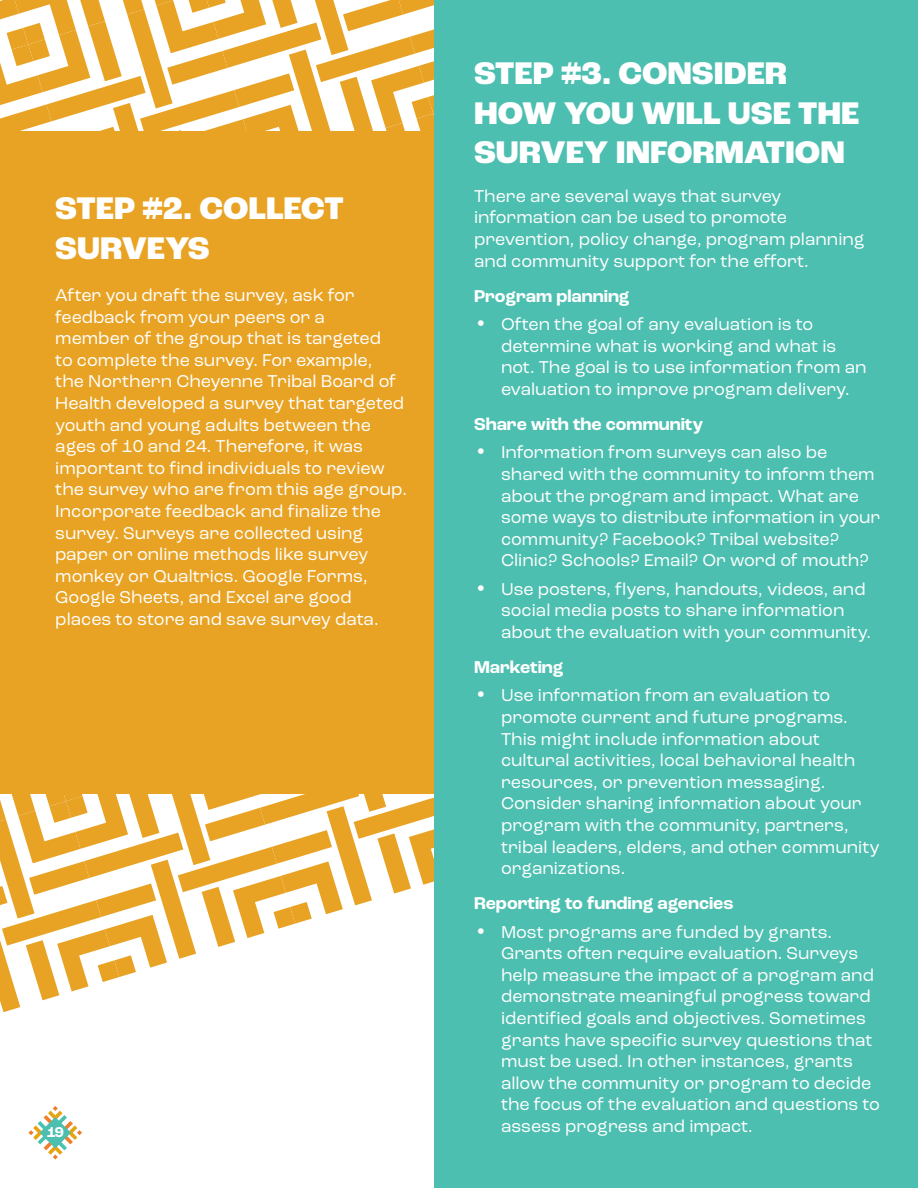
<style>
.page{position:relative;width:918px;height:1188px;background:#fff}
.page>*{position:absolute;margin:0;border:0;box-sizing:border-box;transform-origin:0 0}
.t1{font:800 32.85px/39.5px "Roc Grotesk";color:#fff}
.t2{font:18px/21.6px "Roc Grotesk";color:#fff}
.t3{font:700 18px "Roc Grotesk";color:#fff}
.t4{font:700 15px "Roc Grotesk";color:#fff}
.s1{font-family:"Futura";font-weight:500;font-stretch:condensed}
</style>
<div class="page">
<svg style="left:28px;top:1106px;width:54px;height:54px"></svg>
<svg style="left:0;top:0;width:434px;height:1012px"></svg>
<div style="left:0;top:131px;width:434px;height:662px;background:#e8a324"></div>
<div style="left:434px;top:0;width:484px;height:1188px;background:#4dbfb0"></div>
<h1 class="t1" style="left:55px;top:190px;width:290px">STEP #2. COLLECT<br>SURVEYS</h1>
<p class="t2" style="left:55px;top:284px;width:353px">After you draft the survey, ask for feedback from your peers or a<br>member of the group that is targeted<br>to complete the survey. For example,<br>the Northern Cheyenne Tribal Board of Health developed a survey that targeted youth and young adults between the ages of 10 and 24. Therefore, it was important to find individuals to review the survey who are from this age group.<br>Incorporate feedback and finalize the survey. Surveys are collected using paper or online methods like survey monkey or Qualtrics. Google Forms, Google Sheets, and Excel are good places to store and save survey data.</p>
<p class="t4" style="left:47px;top:1122px;width:19px">19</p>
<h1 class="t1" style="left:474px;top:55px;width:387px">STEP #3. CONSIDER<br>HOW YOU WILL USE THE<br>SURVEY INFORMATION</h1>
<p class="t2" style="left:474px;top:185px;width:392px">There are several ways that survey information can be used to promote prevention, policy change, program planning and community support for the effort.</p>
<p class="t3" style="left:474px;top:285px;width:157px">Program planning</p>
<p class="t2" style="left:501px;top:313px;width:367px;text-indent:-27px"><span class="s1">•</span> Often the goal of any evaluation is to determine what is working and what is not. The goal is to use information from an evaluation to improve program delivery.</p>
<p class="t3" style="left:474px;top:413px;width:231px">Share with the community</p>
<p class="t2" style="left:501px;top:442px;width:381px;text-indent:-27px"><span class="s1">•</span> Information from surveys can also be shared with the community to inform them about the program and impact. What are some ways to distribute information in your community? Facebook? Tribal website?<br>Clinic? Schools? Email? Or word of mouth?</p>
<p class="t2" style="left:501px;top:578px;width:372px;text-indent:-27px"><span class="s1">•</span> Use posters, flyers, handouts, videos, and social media posts to share information about the evaluation with your community.</p>
<p class="t3" style="left:474px;top:656px;width:91px">Marketing</p>
<p class="t2" style="left:501px;top:685px;width:380px;text-indent:-27px"><span class="s1">•</span> Use information from an evaluation to promote current and future programs.<br>This might include information about cultural activities, local behavioral health resources, or prevention messaging.<br>Consider sharing information about your program with the community, partners, tribal leaders, elders, and other community organizations.</p>
<p class="t3" style="left:474px;top:892px;width:261px">Reporting to funding agencies</p>
<p class="t2" style="left:501px;top:921px;width:381px;text-indent:-27px"><span class="s1">•</span> Most programs are funded by grants.<br>Grants often require evaluation. Surveys help measure the impact of a program and demonstrate meaningful progress toward identified goals and objectives. Sometimes grants have specific survey questions that must be used. In other instances, grants allow the community or program to decide the focus of the evaluation and questions to assess progress and impact.</p>
</div>
